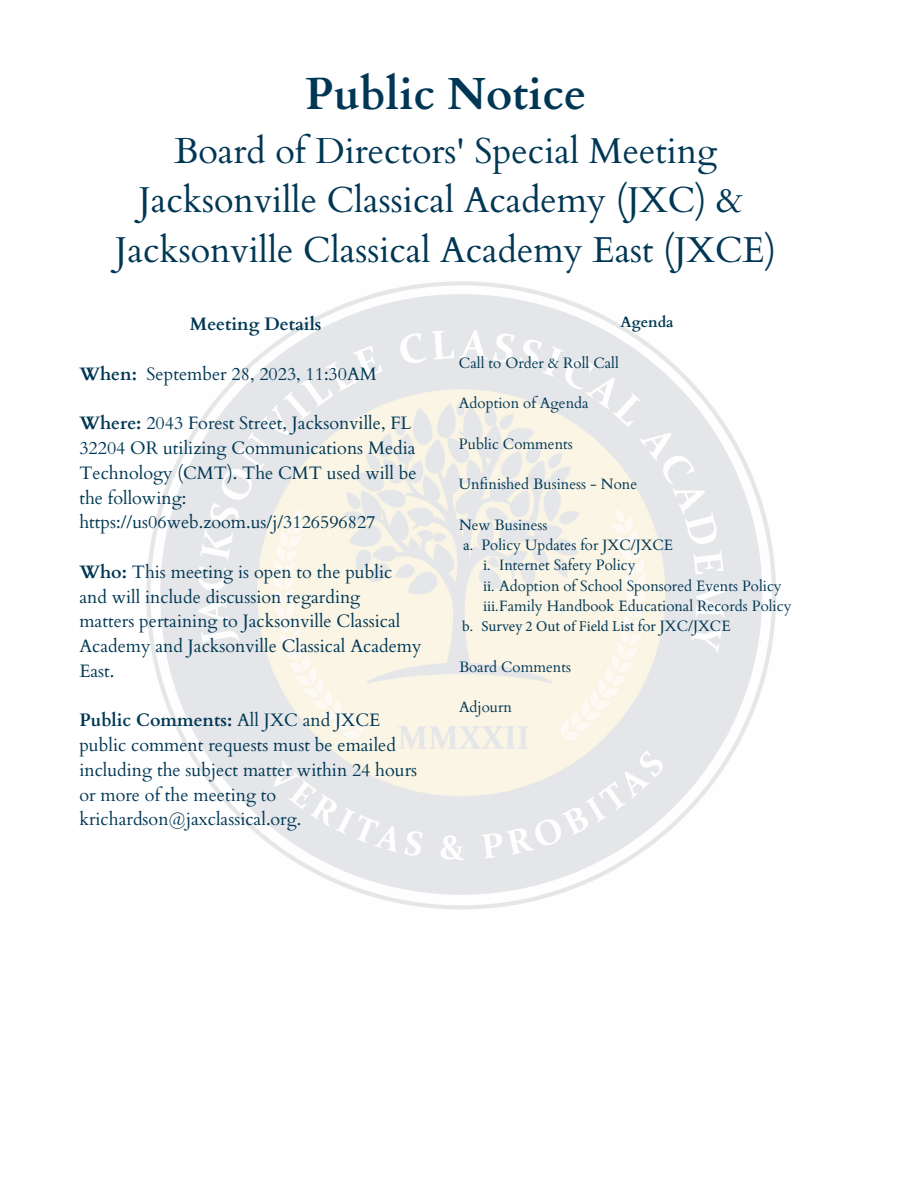
<style>
.page{position:relative;width:918px;height:1188px;background:#fff}
.page>*{position:absolute;margin:0;border:0;box-sizing:border-box;transform-origin:0 0}
.t1{font:700 45px "Cardo";color:#003754}
.t2{font:36px "Cardo";color:#003754}
.t3{font:18px/24.8px "Cardo";color:#003754}
.t4{font:700 18px "Cardo";color:#003754}
.t5{font:15px "Cardo";color:#003754}
.t6{font:15px "Minion Pro";color:#003754}
.t7{font:700 15px "Cardo";color:#003754}
.s1{font-weight:700}
.s2{font-family:"Minion Pro"}
.s3{font-family:"Cardo"}
</style>
<div class="page">
<img style="left:146px;top:281px;width:630px;height:629px">
<p class="t1" style="left:305px;top:64px;width:283px">Public Notice</p>
<p class="t2" style="left:174px;top:127px;width:545px">Board of Directors' Special Meeting</p>
<p class="t2" style="left:139px;top:177px;width:606px">Jacksonville Classical Academy (JXC) &amp;</p>
<p class="t2" style="left:115px;top:226px;width:662px">Jacksonville Classical Academy East (JXCE)</p>
<p class="t4" style="left:190px;top:313px;width:133px">Meeting Details</p>
<p class="t3" style="left:79px;top:362px;width:299px"><span class="s1">When:</span> September 28, 2023, 11:30AM</p>
<p class="t3" style="left:79px;top:411px;width:339px"><span class="s1">Where:</span> 2043 Forest Street, Jacksonville, FL 32204 OR utilizing Communications Media Technology (CMT). The CMT used will be the following:</p>
<p class="t3" style="left:79px;top:510px;width:298px">https://us06web.zoom.us/j/3126596827</p>
<p class="t3" style="left:79px;top:560px;width:314px"><span class="s1">Who:</span> This meeting is open to the public</p>
<p class="t3" style="left:79px;top:585px;width:282px">and will include discussion regarding</p>
<p class="t3" style="left:79px;top:609px;width:344px">matters pertaining to Jacksonville Classical<br>Academy and Jacksonville Classical Academy<br>East.</p>
<p class="t3" style="left:79px;top:708px;width:339px"><span class="s1">Public Comments:</span> All JXC and JXCE public comment requests must be emailed including the subject matter within 24 hours or more of the meeting to krichardson@jaxclassical.org.</p>
<p class="t7" style="left:621px;top:312px;width:55px">Agenda</p>
<p class="t5" style="left:459px;top:353px;width:161px">Call to Order &amp; Roll Call</p>
<p class="t5" style="left:459px;top:393px;width:131px">Adoption of Agenda</p>
<p class="t5" style="left:459px;top:434px;width:115px">Public Comments</p>
<p class="t5" style="left:459px;top:474px;width:180px">Unfinished Business - None</p>
<p class="t5" style="left:459px;top:515px;width:90px">New Business</p>
<p class="t5" style="left:463px;top:535px;width:211px"><span class="s2">a.</span> Policy Updates for JXC/JXCE</p>
<p class="t5" style="left:483px;top:555px;width:154px"><span class="s2">i.</span> Internet Safety Policy</p>
<p class="t5" style="left:483px;top:576px;width:300px"><span class="s2">ii.</span> Adoption of School Sponsored Events Policy</p>
<p class="t5" style="left:483px;top:596px;width:310px"><span class="s2">iii.</span>Family Handbook Educational Records Policy</p>
<p class="t6" style="left:462px;top:616px;width:270px">b. Survey 2 Out of Field List <span class="s3">for JXC/JXCE</span></p>
<p class="t5" style="left:459px;top:657px;width:114px">Board Comments</p>
<p class="t5" style="left:459px;top:697px;width:55px">Adjourn</p>
</div>
